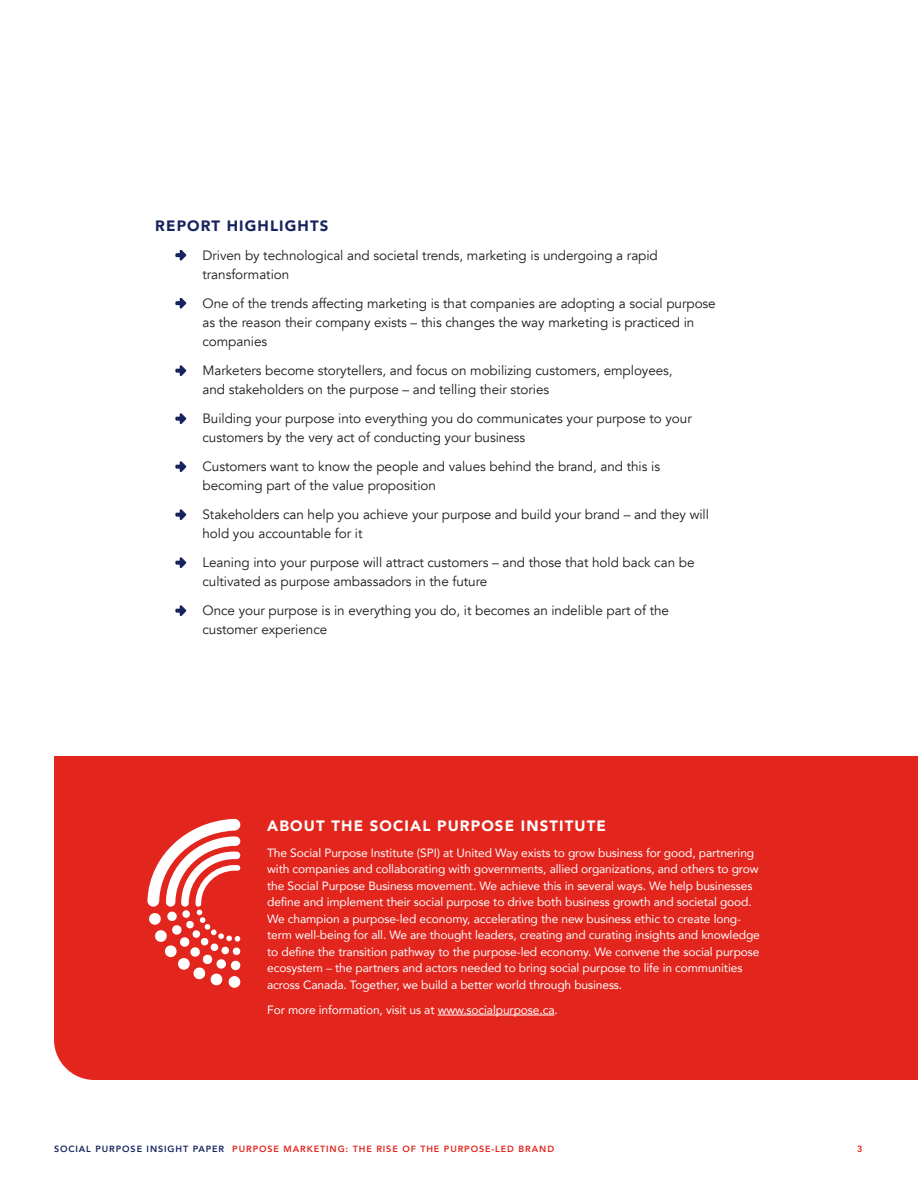
<style>
.page{position:relative;width:918px;height:1188px;background:#fff}
.page>*{position:absolute;margin:0;border:0;box-sizing:border-box;transform-origin:0 0}
.t1{font:900 15px "Avenir";letter-spacing:.075em;color:#fff}
.t2{font:900 15px "Avenir";letter-spacing:.075em;color:#17245d}
.t3{font:13.5px/19.5px "Avenir";letter-spacing:-.005em;color:#1c1b1a}
.t4{font:12px/16.5px "Avenir";letter-spacing:-.01em;color:#fff}
.t5{font:800 9px "Avenir";letter-spacing:.1em;color:#e2251d}
.s1{color:#17245d}
</style>
<div class="page">
<div style="left:54px;top:756px;width:864px;height:324px;background:#e2251d"></div>
<svg style="left:147px;top:819px;width:94px;height:169px"></svg>
<hr style="left:438px;top:1015px;width:116px;height:1px;background:#fff">
<p class="t2" style="left:155px;top:213px;width:175px">REPORT HIGHLIGHTS</p>
<p class="t3" style="left:202px;top:245px;width:457px">Driven by technological and societal trends, marketing is undergoing a rapid transformation</p>
<p class="t3" style="left:202px;top:293px;width:515px">One of the trends affecting marketing is that companies are adopting a social purpose as the reason their company exists – this changes the way marketing is practiced in companies</p>
<p class="t3" style="left:202px;top:361px;width:472px">Marketers become storytellers, and focus on mobilizing customers, employees, and stakeholders on the purpose – and telling their stories</p>
<p class="t3" style="left:202px;top:409px;width:491px">Building your purpose into everything you do communicates your purpose to your customers by the very act of conducting your business</p>
<p class="t3" style="left:202px;top:457px;width:459px">Customers want to know the people and values behind the brand, and this is becoming part of the value proposition</p>
<p class="t3" style="left:202px;top:505px;width:508px">Stakeholders can help you achieve your purpose and build your brand – and they will hold you accountable for it</p>
<p class="t3" style="left:202px;top:553px;width:494px">Leaning into your purpose will attract customers – and those that hold back can be cultivated as purpose ambassadors in the future</p>
<p class="t3" style="left:202px;top:601px;width:468px">Once your purpose is in everything you do, it becomes an indelible part of the customer experience</p>
<p class="t1" style="left:267px;top:813px;width:340px">ABOUT THE SOCIAL PURPOSE INSTITUTE</p>
<p class="t4" style="left:267px;top:844px;width:494px">The Social Purpose Institute (SPI) at United Way exists to grow business for good, partnering with companies and collaborating with governments, allied organizations, and others to grow the Social Purpose Business movement. We achieve this in several ways. We help businesses define and implement their social purpose to drive both business growth and societal good.<br>We champion a purpose-led economy, accelerating the new business ethic to create long&shy;term well-being for all. We are thought leaders, creating and curating insights and knowledge to define the transition pathway to the purpose-led economy. We convene the social purpose ecosystem – the partners and actors needed to bring social purpose to life in communities across Canada. Together, we build a better world through business.</p>
<p class="t4" style="left:267px;top:1001px;width:292px">For more information, visit us at www.socialpurpose.ca.</p>
<p class="t5" style="left:54px;top:1142px;width:502px"><span class="s1">SOCIAL PURPOSE INSIGHT PAPER</span> PURPOSE MARKETING: THE RISE OF THE PURPOSE-LED BRAND</p>
<p class="t5" style="left:857px;top:1142px;width:7px">3</p>
</div>
